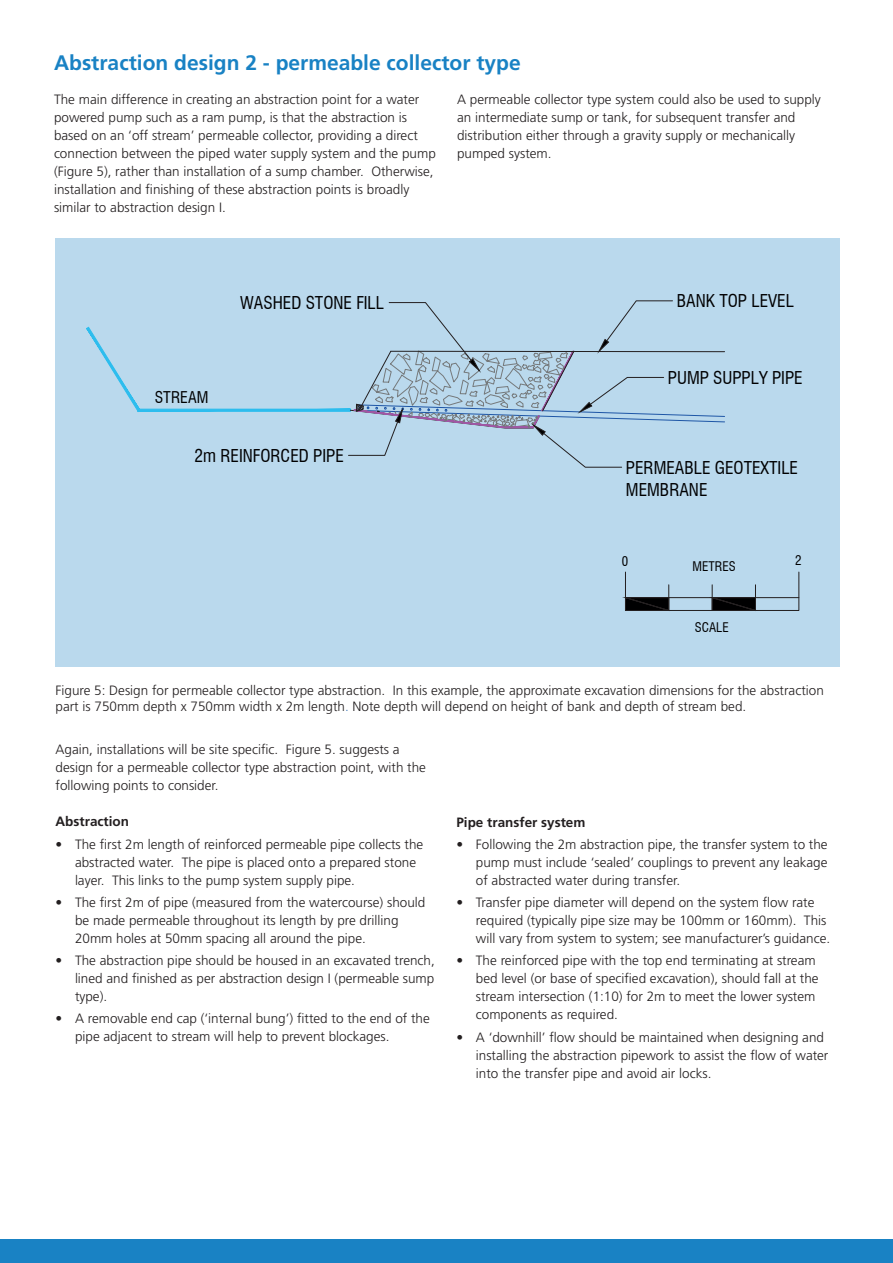
<style>
.page{position:relative;width:893px;height:1263px;background:#fff}
.page>*{position:absolute;margin:0;border:0;box-sizing:border-box;transform-origin:0 0}
.t1{font:700 21px "Frutiger LT Std";color:#1982c4}
.t2{font:condensed 17.25px/21.8px "Swiss 721 BT";color:#000001}
.t3{font:condensed 15.9px "Swiss 721 BT";color:#000001}
.t4{font:300 13.5px/18px "Frutiger LT Std";color:#231f20}
.t5{font:300 13.5px/16.2px "Frutiger";color:#231f20}
.t6{font:700 13.5px "Frutiger LT Std";color:#231f20}
.t7{font:condensed 12.9px "Swiss 721 BT";color:#000001}
.s1{color:#4c81bd}
</style>
<div class="page">
<div style="left:0;top:1240px;width:893px;height:23px;background:#1982c4"></div>
<div style="left:55px;top:239px;width:785px;height:428px;background:#bad9ed"></div>
<svg style="left:86px;top:300px;width:714px;height:311px"></svg>
<h1 class="t1" style="left:54px;top:50px;width:468px">Abstraction design 2 - permeable collector type</h1>
<p class="t4" style="left:54px;top:91px;width:383px">The main difference in creating an abstraction point for a water powered pump such as a ram pump, is that the abstraction is based on an ‘off stream’ permeable collector, providing a direct connection between the piped water supply system and the pump (Figure 5), rather than installation of a sump chamber. Otherwise, installation and finishing of these abstraction points is broadly similar to abstraction design I.</p>
<p class="t4" style="left:457px;top:91px;width:365px">A permeable collector type system could also be used to supply an intermediate sump or tank, for subsequent transfer and distribution either through a gravity supply or mechanically pumped system.</p>
<p class="t3" style="left:155px;top:387px;width:55px">STREAM</p>
<p class="t2" style="left:240px;top:292px;width:145px">WASHED STONE FILL</p>
<p class="t2" style="left:195px;top:445px;width:151px">2m REINFORCED PIPE</p>
<p class="t2" style="left:677px;top:290px;width:119px">BANK TOP LEVEL</p>
<p class="t2" style="left:668px;top:367px;width:136px">PUMP SUPPLY PIPE</p>
<p class="t2" style="left:626px;top:457px;width:174px">PERMEABLE GEOTEXTILE<br>MEMBRANE</p>
<p class="t7" style="left:622px;top:554px;width:8px">0</p>
<p class="t7" style="left:692px;top:558px;width:45px">METRES</p>
<p class="t7" style="left:695px;top:619px;width:35px">SCALE</p>
<p class="t7" style="left:795px;top:553px;width:8px">2</p>
<p class="t5" style="left:56px;top:682px;width:770px">Figure 5: Design for permeable collector type abstraction. In this example, the approximate excavation dimensions for the abstraction part is 750mm depth x 750mm width x 2m length<span class="s1">.</span> Note depth will depend on height of bank and depth of stream bed.</p>
<p class="t4" style="left:56px;top:741px;width:372px">Again, installations will be site specific. Figure 5. suggests a design for a permeable collector type abstraction point, with the following points to consider.</p>
<p class="t6" style="left:56px;top:814px;width:75px">Abstraction</p>
<p class="t4" style="left:75px;top:835px;width:350px;text-indent:-19px">• The first 2m length of reinforced permeable pipe collects the abstracted water. The pipe is placed onto a prepared stone layer. This links to the pump system supply pipe.</p>
<p class="t4" style="left:75px;top:893px;width:352px;text-indent:-19px">• The first 2m of pipe (measured from the watercourse) should be made permeable throughout its length by pre drilling<br>20mm holes at 50mm spacing all around the pipe.</p>
<p class="t4" style="left:75px;top:951px;width:361px;text-align:justify;text-indent:-19px">• The abstraction pipe should be housed in an excavated trench, lined and finished as per abstraction design I (permeable sump type).</p>
<p class="t4" style="left:75px;top:1010px;width:356px;text-indent:-19px">• A removable end cap (‘internal bung’) fitted to the end of the pipe adjacent to stream will help to prevent blockages.</p>
<p class="t6" style="left:456px;top:814px;width:131px">Pipe transfer system</p>
<p class="t4" style="left:476px;top:835px;width:353px;text-align:justify;text-indent:-19px">• Following the 2m abstraction pipe, the transfer system to the pump must include ‘sealed’ couplings to prevent any leakage of abstracted water during transfer.</p>
<p class="t4" style="left:476px;top:893px;width:356px;text-indent:-19px">• Transfer pipe diameter will depend on the system flow rate required (typically pipe size may be 100mm or 160mm). This will vary from system to system; see manufacturer’s guidance.</p>
<p class="t4" style="left:476px;top:952px;width:344px;text-indent:-19px">• The reinforced pipe with the top end terminating at stream bed level (or base of specified excavation), should fall at the stream intersection (1:10) for 2m to meet the lower system components as required.</p>
<p class="t4" style="left:476px;top:1028px;width:354px;text-indent:-19px">• A ‘downhill’ flow should be maintained when designing and installing the abstraction pipework to assist the flow of water into the transfer pipe and avoid air locks.</p>
</div>
